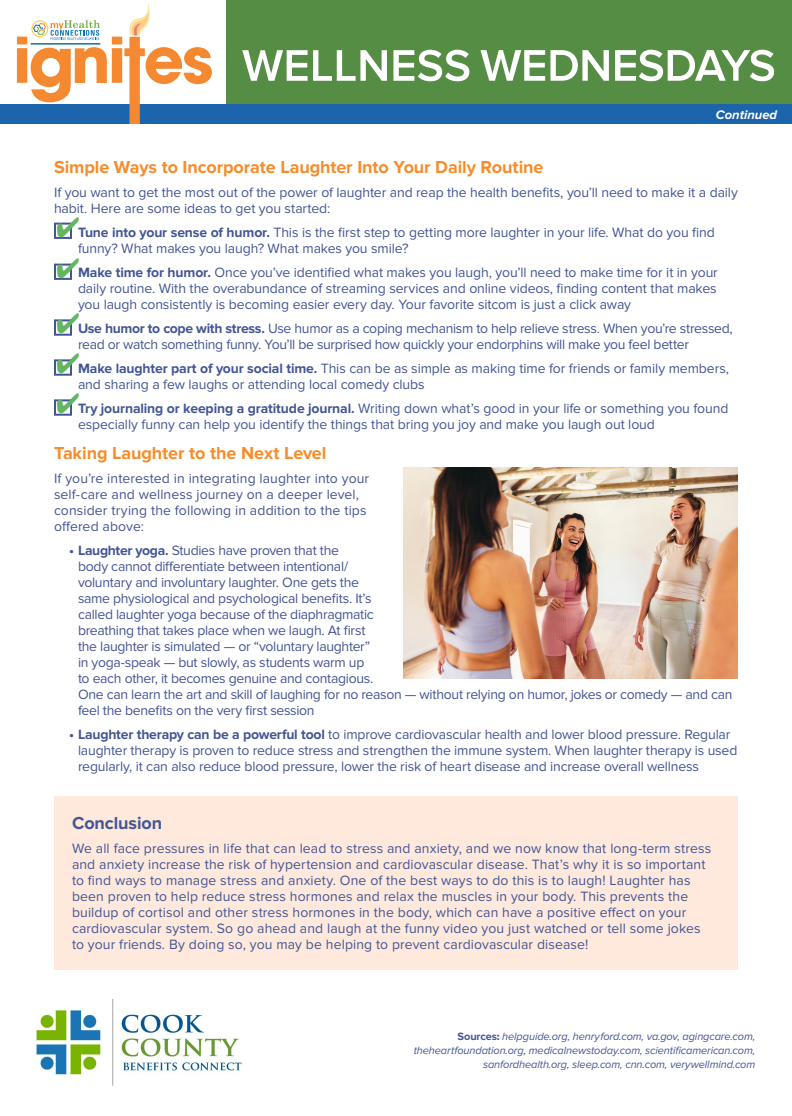
<style>
.page{position:relative;width:792px;height:1116px;background:#fff}
.page>*{position:absolute;margin:0;border:0;box-sizing:border-box;transform-origin:0 0}
.t1{font:700 18px "Proxima Nova";letter-spacing:-.005em;color:#f68c2a}
.t2{font:700 18px "Proxima Nova";letter-spacing:-.005em;color:#435694}
.t3{font:14px/16px "Proxima Nova";letter-spacing:-.01em;color:#435694}
.t4{font:14px/16px "Proxima Nova";letter-spacing:.01em;color:#435694}
.t5{font:italic 700 12.9px "Proxima Nova";letter-spacing:.005em;color:#fff}
.t6{font:italic 11px/14px "Proxima Nova";letter-spacing:-.01em;color:#435694;text-align:right}
.s1{font-weight:700;color:#fff}
.s2{font-weight:700}
.s3{font-weight:700;font-style:normal}
.s4{font-family:"Proxima Nova Extrabld";font-style:normal}
</style>
<div class="page">
<img style="left:36px;top:999px;width:206px;height:87px">
<div style="left:227px;top:0;width:565px;height:104px;background:#568d44"></div>
<div style="left:0;top:104px;width:792px;height:20px;background:#1c64ac"></div>
<svg style="left:17px;top:3px;width:195px;height:121px"></svg>
<svg style="left:242px;top:50px;width:145px;height:31px"></svg>
<svg style="left:393px;top:50px;width:76px;height:31px"></svg>
<svg style="left:480px;top:50px;width:65px;height:31px"></svg>
<svg style="left:551px;top:50px;width:58px;height:31px"></svg>
<svg style="left:615px;top:50px;width:159px;height:31px"></svg>
<img style="left:403px;top:468px;width:334px;height:210px">
<div style="left:54px;top:796px;width:684px;height:174px;background:#ffe9dc"></div>
<svg style="left:54px;top:319px;width:18px;height:17px"></svg>
<svg style="left:54px;top:399px;width:18px;height:17px"></svg>
<svg style="left:54px;top:359px;width:18px;height:17px"></svg>
<svg style="left:54px;top:222px;width:18px;height:17px"></svg>
<svg style="left:54px;top:263px;width:18px;height:17px"></svg>
<p class="t5" style="left:716px;top:108px;width:63px">Continued</p>
<p class="t1" style="left:54px;top:157px;width:491px">Simple Ways to Incorporate Laughter Into Your Daily Routine</p>
<p class="t3" style="left:54px;top:185px;width:686px">If you want to get the most out of the power of laughter and reap the health benefits, you’ll need to make it a daily habit. Here are some ideas to get you started:</p>
<p class="t3" style="left:78px;top:225px;width:639px;text-indent:-9px"><span class="s1">•</span> <span class="s2">Tune into your sense of humor.</span> This is the first step to getting more laughter in your life. What do you find funny? What makes you laugh? What makes you smile?</p>
<p class="t3" style="left:78px;top:265px;width:641px;text-align:justify;text-indent:-9px"><span class="s1">•</span> <span class="s2">Make time for humor.</span> Once you’ve identified what makes you laugh, you’ll need to make time for it in your daily routine. With the overabundance of streaming services and online videos, finding content that makes you laugh consistently is becoming easier every day. Your favorite sitcom is just a click away</p>
<p class="t3" style="left:78px;top:321px;width:656px;text-indent:-9px"><span class="s1">•</span> <span class="s2">Use humor to cope with stress.</span> Use humor as a coping mechanism to help relieve stress. When you’re stressed, read or watch something funny. You’ll be surprised how quickly your endorphins will make you feel better</p>
<p class="t3" style="left:78px;top:361px;width:653px;text-indent:-9px"><span class="s1">•</span> <span class="s2">Make laughter part of your social time.</span> This can be as simple as making time for friends or family members, and sharing a few laughs or attending local comedy clubs</p>
<p class="t3" style="left:78px;top:401px;width:652px;text-indent:-9px"><span class="s1">•</span> <span class="s2">Try journaling or keeping a gratitude journal.</span> Writing down what’s good in your life or something you found especially funny can help you identify the things that bring you joy and make you laugh out loud</p>
<p class="t1" style="left:54px;top:443px;width:274px">Taking Laughter to the Next Level</p>
<p class="t4" style="left:54px;top:471px;width:317px">If you’re interested in integrating laughter into your self-care and wellness journey on a deeper level, consider trying the following in addition to the tips offered above:</p>
<p class="t3" style="left:78px;top:543px;width:656px;text-indent:-9px"><span class="s2">• Laughter yoga.</span> Studies have proven that the<br>body cannot differentiate between intentional/<br>voluntary and involuntary laughter. One gets the<br>same physiological and psychological benefits. It’s<br>called laughter yoga because of the diaphragmatic<br>breathing that takes place when we laugh. At first<br>the laughter is simulated — or “voluntary laughter”<br>in yoga-speak — but slowly, as students warm up<br>to each other, it becomes genuine and contagious.<br>One can learn the art and skill of laughing for no reason — without relying on humor, jokes or comedy — and can feel the benefits on the very first session</p>
<p class="t3" style="left:78px;top:727px;width:661px;text-indent:-9px"><span class="s2">• Laughter therapy can be a powerful tool</span> to improve cardiovascular health and lower blood pressure. Regular laughter therapy is proven to reduce stress and strengthen the immune system. When laughter therapy is used regularly, it can also reduce blood pressure, lower the risk of heart disease and increase overall wellness</p>
<p class="t2" style="left:72px;top:812px;width:92px">Conclusion</p>
<p class="t4" style="left:72px;top:840px;width:641px">We all face pressures in life that can lead to stress and anxiety, and we now know that long-term stress and anxiety increase the risk of hypertension and cardiovascular disease. That’s why it is so important to find ways to manage stress and anxiety. One of the best ways to do this is to laugh! Laughter has been proven to help reduce stress hormones and relax the muscles in your body. This prevents the buildup of cortisol and other stress hormones in the body, which can have a positive effect on your cardiovascular system. So go ahead and laugh at the funny video you just watched or tell some jokes to your friends. By doing so, you may be helping to prevent cardiovascular disease!</p>
<p class="t6" style="left:414px;top:1030px;width:343px"><span class="s3">Sources</span><span class="s4">:</span> helpguide.org, henryford.com, va.gov, agingcare.com, theheartfoundation.org, medicalnewstoday.com, scientificamerican.com, sanfordhealth.org, sleep.com, cnn.com, verywellmind.com</p>
</div>
